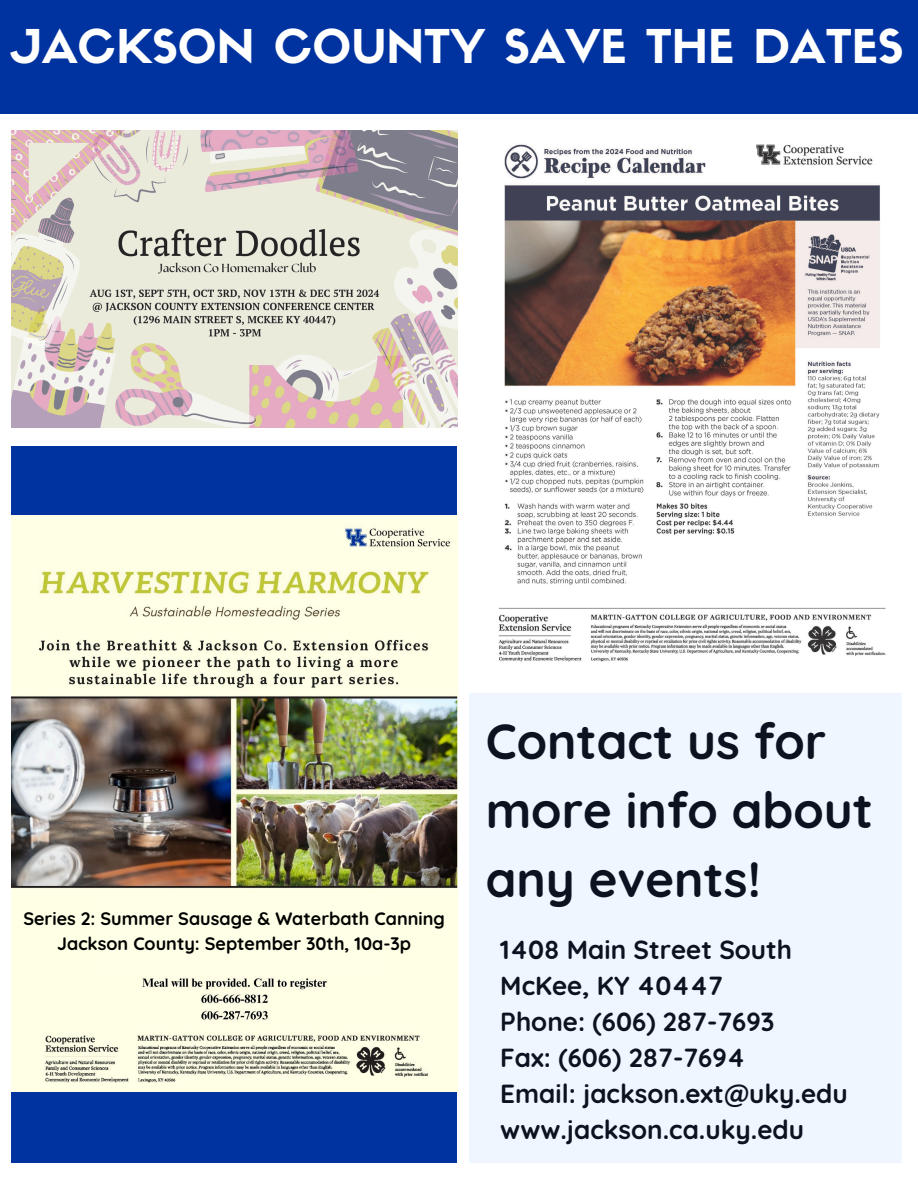
<style>
.page{position:relative;width:918px;height:1188px;background:#fff}
.page>*{position:absolute;margin:0;border:0;box-sizing:border-box;transform-origin:0 0}
.t1{font:700 49.5px/68.7px "Quicksand";color:#0b1320}
.t2{font:45.75px "Sifonn Basic";color:#fff}
.t3{font:700 26.1px/36px "Quicksand";color:#0b1320}
.t4{font:700 18px "Quicksand";color:#000}
</style>
<div class="page">
<div style="left:12px;top:446px;width:445px;height:716px;background:#0033a0"></div>
<div style="left:0;top:0;width:918px;height:113px;background:#0033a0"></div>
<div style="left:470px;top:693px;width:432px;height:470px;background:#f0f6ff"></div>
<img style="left:12px;top:131px;width:445px;height:297px">
<img style="left:12px;top:516px;width:445px;height:576px">
<img style="left:499px;top:144px;width:387px;height:518px">
<div style="left:104px;top:894px;width:275px;height:82px;background:#ffffe7"></div>
<p class="t2" style="left:12px;top:29px;width:893px">JACKSON COUNTY SAVE THE DATES</p>
<h2 class="t4" style="left:23px;top:907px;width:423px">Series 2: Summer Sausage &amp; Waterbath Canning</h2>
<h3 class="t4" style="left:57px;top:932px;width:355px">Jackson County: September 30th, 10a-3p</h3>
<p class="t1" style="left:486px;top:707px;width:389px">Contact us for more info about any events!</p>
<p class="t3" style="left:500px;top:931px;width:349px">1408 Main Street South<br>McKee, KY 40447<br>Phone: (606) 287-7693<br>Fax: (606) 287-7694<br>Email: jackson.ext@uky.edu www.jackson.ca.uky.edu</p>
</div>
